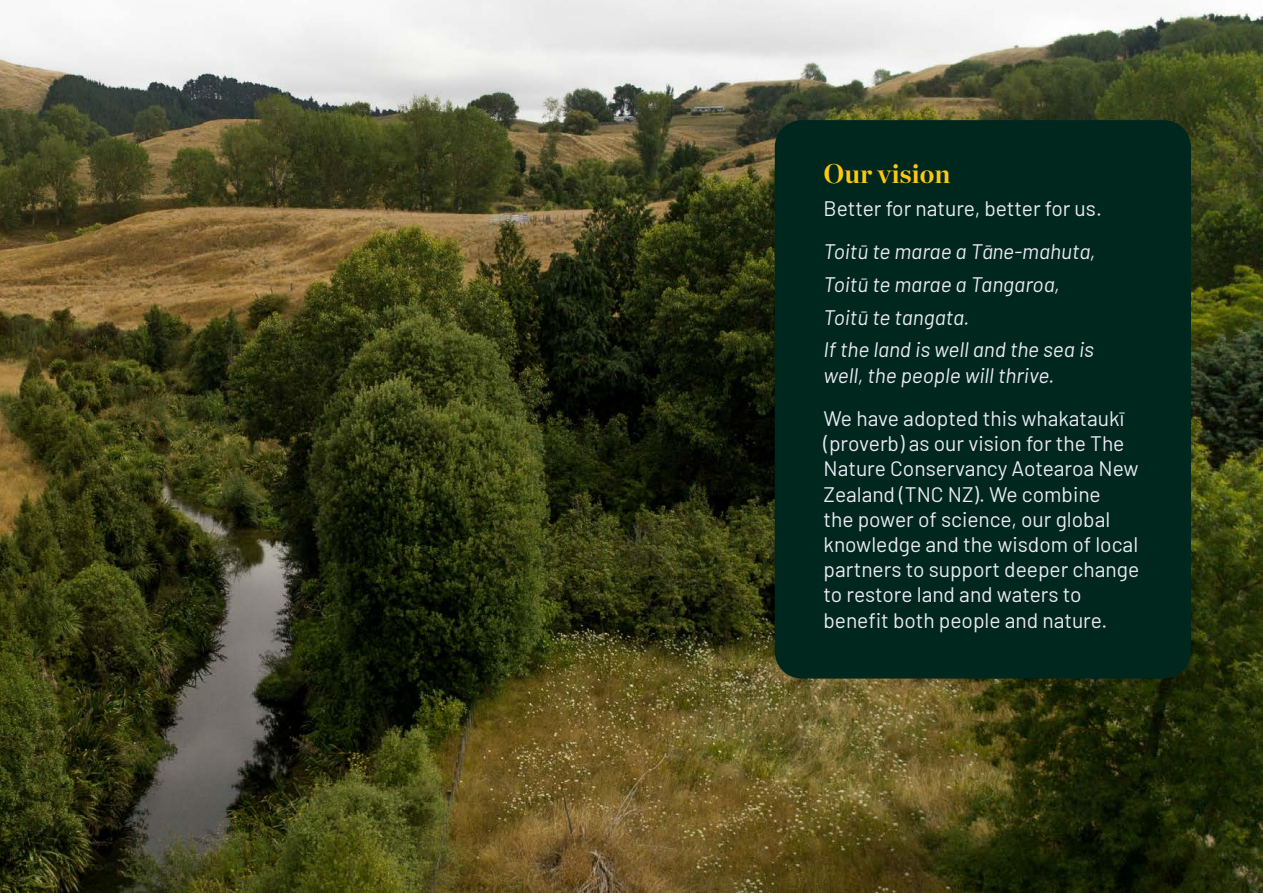
<style>
.page{position:relative;width:1263px;height:893px;background:#fff}
.page>*{position:absolute;margin:0;border:0;box-sizing:border-box;transform-origin:0 0}
.Body_-_Barlow{font:700 27px "Chronicle Display";color:#fec80c}
.Body_-_Barlow-2{font:21px/25.2px "Barlow";color:#eae9f3}
.Body_-_Barlow-3{font:italic 21px/25.2px "Barlow";color:#eae9f3}
</style>
<div class="page">
<img style="left:0;top:0;width:1263px;height:893px">
<div style="left:775px;top:120px;width:416px;height:559px;background:#00271d;border-radius:27px"></div>
<p class="Body_-_Barlow" style="left:823px;top:152px;width:129px">Our vision</p>
<p class="Body_-_Barlow-2" style="left:823px;top:194px;width:280px">Better for nature, better for us.</p>
<p class="Body_-_Barlow-3" style="left:823px;top:238px;width:274px">Toitū te marae a Tāne-mahuta,</p>
<p class="Body_-_Barlow-3" style="left:823px;top:270px;width:238px">Toitū te marae a Tangaroa,</p>
<p class="Body_-_Barlow-3" style="left:823px;top:303px;width:148px">Toitū te tangata.</p>
<p class="Body_-_Barlow-3" style="left:823px;top:336px;width:272px">If the land is well and the sea is well, the people will thrive.</p>
<p class="Body_-_Barlow-2" style="left:823px;top:404px;width:317px">We have adopted this whakataukī (proverb) as our vision for the The<br>Nature Conservancy Aotearoa New<br>Zealand (TNC NZ). We combine<br>the power of science, our global knowledge and the wisdom of local partners to support deeper change to restore land and waters to benefit both people and nature.</p>
</div>
